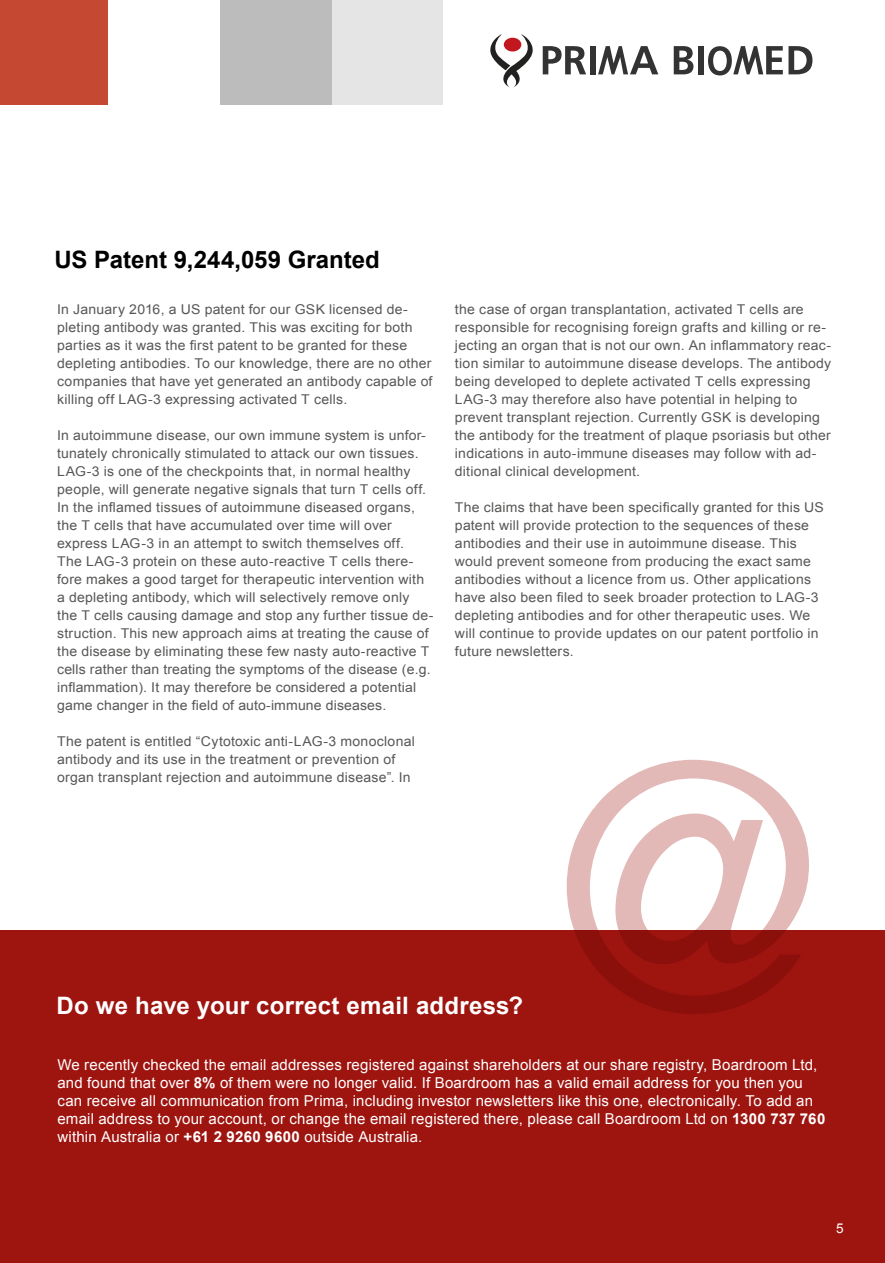
<style>
.page{position:relative;width:885px;height:1263px;background:#fff}
.page>*{position:absolute;margin:0;border:0;box-sizing:border-box;transform-origin:0 0}
.t1{font:700 24px "Arial";letter-spacing:.01em;color:#fff}
.t2{font:700 24px "Arial";color:#000}
.t3{font:15px/18px "Arial";letter-spacing:.015em;color:#fff}
.t4{font:13.5px/18px "Arial";letter-spacing:.015em;color:#575756;scale:1.04 1}
.t5{font:13.5px "Arial";color:#fff}
.s1{font-weight:700}
</style>
<div class="page">
<div style="left:0;top:930px;width:884px;height:333px;background:#9e1510"></div>
<svg style="left:566px;top:760px;width:242px;height:254px"></svg>
<div style="left:0;top:0;width:108px;height:104px;background:#c44832"></div>
<div style="left:220px;top:0;width:112px;height:104px;background:#bcbcbc"></div>
<div style="left:332px;top:0;width:111px;height:104px;background:#e5e5e5"></div>
<svg style="left:490px;top:34px;width:43px;height:54px"></svg>
<svg style="left:542px;top:46px;width:44px;height:28px"></svg>
<div style="left:589px;top:46px;width:6px;height:28px;background:#333334"></div>
<svg style="left:598px;top:46px;width:60px;height:28px"></svg>
<svg style="left:673px;top:46px;width:20px;height:28px"></svg>
<div style="left:697px;top:46px;width:6px;height:28px;background:#333334"></div>
<svg style="left:788px;top:46px;width:24px;height:28px"></svg>
<svg style="left:708px;top:46px;width:74px;height:29px"></svg>
<h1 class="t2" style="left:54px;top:243px;width:327px">US Patent 9,244,059 Granted</h1>
<p class="t4" style="left:57px;top:300px;width:362px">In January 2016, a US patent for our GSK licensed de&shy;pleting antibody was granted. This was exciting for both parties as it was the first patent to be granted for these depleting antibodies. To our knowledge, there are no other companies that have yet generated an antibody capable of killing off LAG-3 expressing activated T cells.</p>
<p class="t4" style="left:57px;top:426px;width:363px">In autoimmune disease, our own immune system is unfor&shy;tunately chronically stimulated to attack our own tissues.<br>LAG-3 is one of the checkpoints that, in normal healthy people, will generate negative signals that turn T cells off.<br>In the inflamed tissues of autoimmune diseased organs, the T cells that have accumulated over time will over express LAG-3 in an attempt to switch themselves off.<br>The LAG-3 protein on these auto-reactive T cells there&shy;fore makes a good target for therapeutic intervention with a depleting antibody, which will selectively remove only<br>the T cells causing damage and stop any further tissue de&shy;struction. This new approach aims at treating the cause of the disease by eliminating these few nasty auto-reactive T cells rather than treating the symptoms of the disease (e.g. inflammation). It may therefore be considered a potential game changer in the field of auto-immune diseases.</p>
<p class="t4" style="left:57px;top:732px;width:345px">The patent is entitled “Cytotoxic anti-LAG-3 monoclonal antibody and its use in the treatment or prevention of organ transplant rejection and autoimmune disease”. In</p>
<p class="t4" style="left:455px;top:300px;width:363px">the case of organ transplantation, activated T cells are responsible for recognising foreign grafts and killing or re&shy;jecting an organ that is not our own. An inflammatory reac&shy;tion similar to autoimmune disease develops. The antibody being developed to deplete activated T cells expressing LAG-3 may therefore also have potential in helping to prevent transplant rejection. Currently GSK is developing the antibody for the treatment of plaque psoriasis but other indications in auto-immune diseases may follow with ad&shy;ditional clinical development.</p>
<p class="t4" style="left:455px;top:498px;width:356px">The claims that have been specifically granted for this US patent will provide protection to the sequences of these antibodies and their use in autoimmune disease. This would prevent someone from producing the exact same antibodies without a licence from us. Other applications have also been filed to seek broader protection to LAG-3 depleting antibodies and for other therapeutic uses. We will continue to provide updates on our patent portfolio in future newsletters.</p>
<h1 class="t1" style="left:57px;top:989px;width:468px">Do we have your correct email address?</h1>
<p class="t3" style="left:57px;top:1056px;width:769px">We recently checked the email addresses registered against shareholders at our share registry, Boardroom Ltd, and found that over <span class="s1">8%</span> of them were no longer valid. If Boardroom has a valid email address for you then you can receive all communication from Prima, including investor newsletters like this one, electronically. To add an email address to your account, or change the email registered there, please call Boardroom Ltd on <span class="s1">1300 737 760 </span>within Australia or <span class="s1">+61 2 9260 9600</span> outside Australia.</p>
<p class="t5" style="left:836px;top:1220px;width:9px">5</p>
</div>
